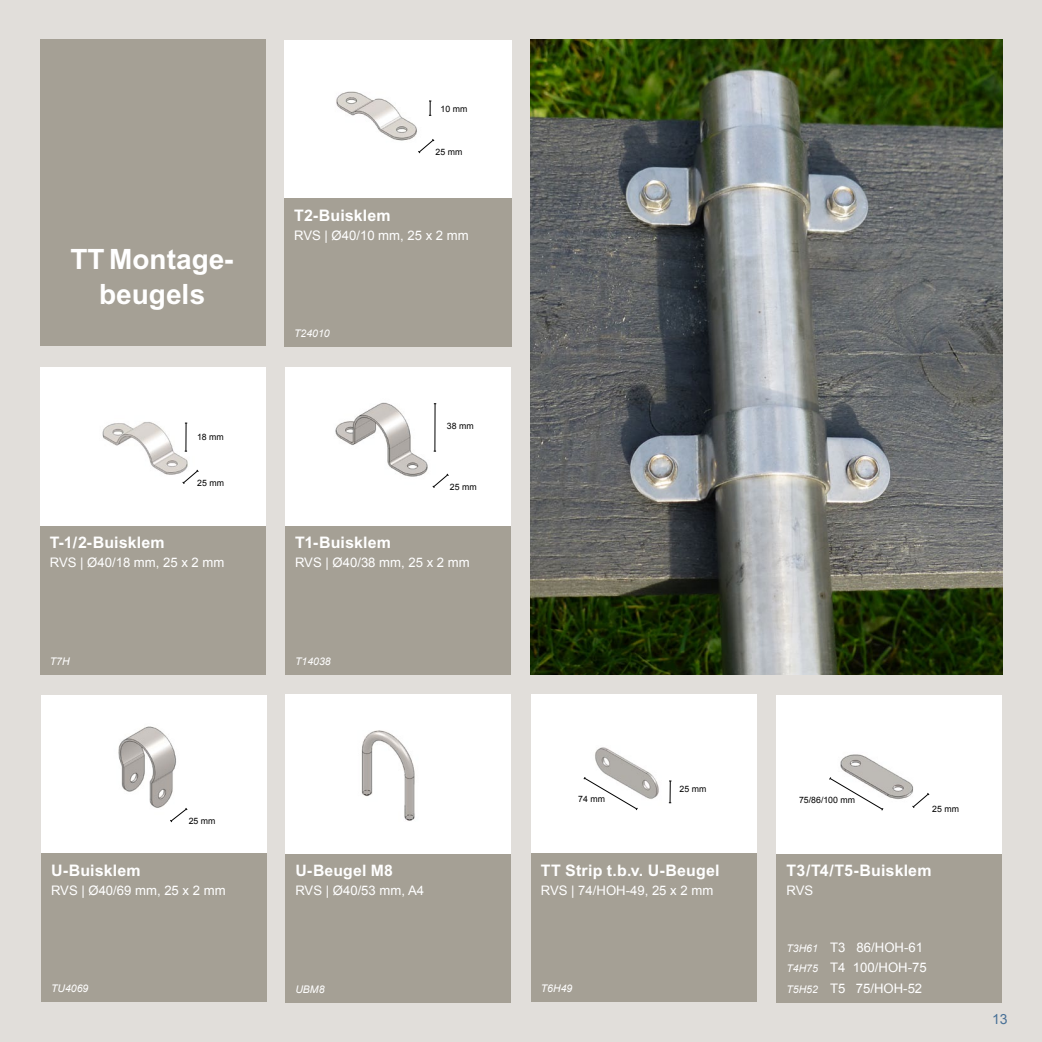
<style>
.page{position:relative;width:1042px;height:1042px;background:#e1deda}
.page>*{position:absolute;margin:0;border:0;box-sizing:border-box;transform-origin:0 0}
.t1{font:700 28px/35px "Arial";color:#fff;text-align:center}
.t2{font:700 15.92px "Arial";letter-spacing:.01em;color:#fff}
.t3{font:700 15.75px "Arial";letter-spacing:.015em;color:#fff}
.t4{font:14px "Arial";color:#497197}
.t5{font:13.12px/20.3px "Arial";color:#fff}
.t6{font:italic 10.5px "Arial";color:#fff}
.t7{font:8.75px "Arial";color:#000}
.s1{font-style:italic;font-size:10.5px}
</style>
<div class="page">
<div style="left:40px;top:39px;width:226px;height:307px;background:#a5a095"></div>
<img style="left:531px;top:39px;width:471px;height:635px">
<div style="left:284px;top:40px;width:227px;height:168px;background:#fff"></div>
<img style="left:336px;top:91px;width:96px;height:50px">
<svg style="left:429px;top:101px;width:2px;height:15px"></svg>
<svg style="left:418px;top:138px;width:17px;height:16px"></svg>
<div style="left:284px;top:198px;width:227px;height:149px;background:#a5a095"></div>
<div style="left:40px;top:367px;width:226px;height:168px;background:#fff"></div>
<img style="left:102px;top:422px;width:86px;height:53px">
<svg style="left:182px;top:469px;width:17px;height:15px"></svg>
<div style="left:40px;top:525px;width:226px;height:149px;background:#a5a095"></div>
<div style="left:285px;top:367px;width:226px;height:168px;background:#fff"></div>
<img style="left:335px;top:402px;width:102px;height:75px">
<hr style="left:434px;top:404px;width:1px;height:47px;background:#000">
<svg style="left:432px;top:473px;width:17px;height:15px"></svg>
<div style="left:285px;top:525px;width:226px;height:149px;background:#a5a095"></div>
<svg style="left:185px;top:423px;width:2px;height:29px"></svg>
<div style="left:41px;top:695px;width:226px;height:167px;background:#fff"></div>
<img style="left:118px;top:726px;width:58px;height:82px">
<div style="left:41px;top:853px;width:226px;height:149px;background:#a5a095"></div>
<svg style="left:170px;top:807px;width:18px;height:16px"></svg>
<div style="left:531px;top:695px;width:225px;height:159px;background:#fff"></div>
<img style="left:595px;top:747px;width:77px;height:64px">
<svg style="left:583px;top:776px;width:55px;height:34px"></svg>
<div style="left:531px;top:853px;width:225px;height:149px;background:#a5a095"></div>
<svg style="left:669px;top:781px;width:2px;height:22px"></svg>
<div style="left:285px;top:695px;width:226px;height:159px;background:#fff"></div>
<img style="left:361px;top:730px;width:54px;height:91px">
<div style="left:285px;top:853px;width:226px;height:149px;background:#a5a095"></div>
<div style="left:776px;top:695px;width:226px;height:159px;background:#fff"></div>
<img style="left:840px;top:754px;width:74px;height:55px">
<svg style="left:829px;top:777px;width:54px;height:34px"></svg>
<div style="left:776px;top:854px;width:226px;height:148px;background:#a5a095"></div>
<svg style="left:912px;top:792px;width:18px;height:16px"></svg>
<h1 class="t1" style="left:70px;top:241px;width:165px">TT Montage&shy;beugels</h1>
<p class="t7" style="left:197px;top:432px;width:28px">18 mm</p>
<p class="t7" style="left:197px;top:478px;width:28px">25 mm</p>
<p class="t2" style="left:50px;top:533px;width:116px">T-1/2-Buisklem</p>
<p class="t5" style="left:50px;top:552px;width:176px">RVS | Ø40/18 mm, 25 x 2 mm</p>
<p class="t6" style="left:50px;top:655px;width:21px">T7H</p>
<p class="t7" style="left:189px;top:816px;width:28px">25 mm</p>
<p class="t2" style="left:51px;top:860px;width:91px">U-Buisklem</p>
<p class="t5" style="left:51px;top:880px;width:176px">RVS | Ø40/69 mm, 25 x 2 mm</p>
<p class="t6" style="left:51px;top:982px;width:39px">TU4069</p>
<p class="t7" style="left:441px;top:104px;width:28px">10 mm</p>
<p class="t7" style="left:435px;top:147px;width:28px">25 mm</p>
<p class="t2" style="left:294px;top:206px;width:98px">T2-Buisklem</p>
<p class="t5" style="left:294px;top:225px;width:176px">RVS | Ø40/10 mm, 25 x 2 mm</p>
<p class="t6" style="left:294px;top:327px;width:37px">T24010</p>
<p class="t7" style="left:447px;top:421px;width:28px">38 mm</p>
<p class="t7" style="left:450px;top:482px;width:28px">25 mm</p>
<p class="t2" style="left:295px;top:533px;width:97px">T1-Buisklem</p>
<p class="t5" style="left:295px;top:552px;width:176px">RVS | Ø40/38 mm, 25 x 2 mm</p>
<p class="t6" style="left:295px;top:655px;width:37px">T14038</p>
<p class="t3" style="left:295px;top:861px;width:99px">U-Beugel M8</p>
<p class="t5" style="left:295px;top:880px;width:130px">RVS | Ø40/53 mm, A4</p>
<p class="t6" style="left:295px;top:983px;width:31px">UBM8</p>
<p class="t7" style="left:578px;top:794px;width:28px">74 mm</p>
<p class="t7" style="left:679px;top:784px;width:28px">25 mm</p>
<p class="t2" style="left:541px;top:861px;width:180px">TT Strip t.b.v. U-Beugel</p>
<p class="t5" style="left:541px;top:880px;width:174px">RVS | 74/HOH-49, 25 x 2 mm</p>
<p class="t6" style="left:541px;top:983px;width:33px">T6H49</p>
<p class="t7" style="left:799px;top:794px;width:57px">75/86/100 mm</p>
<p class="t7" style="left:932px;top:804px;width:28px">25 mm</p>
<p class="t2" style="left:786px;top:861px;width:147px">T3/T4/T5-Buisklem</p>
<p class="t5" style="left:786px;top:880px;width:28px">RVS</p>
<p class="t5" style="left:786px;top:937px;width:142px"><span class="s1">T3H61</span> T3 86/HOH-61<br><span class="s1">T4H75</span> T4 100/HOH-75<br><span class="s1">T5H52</span> T5 75/HOH-52</p>
<p class="t4" style="left:992px;top:1010px;width:17px">13</p>
</div>
